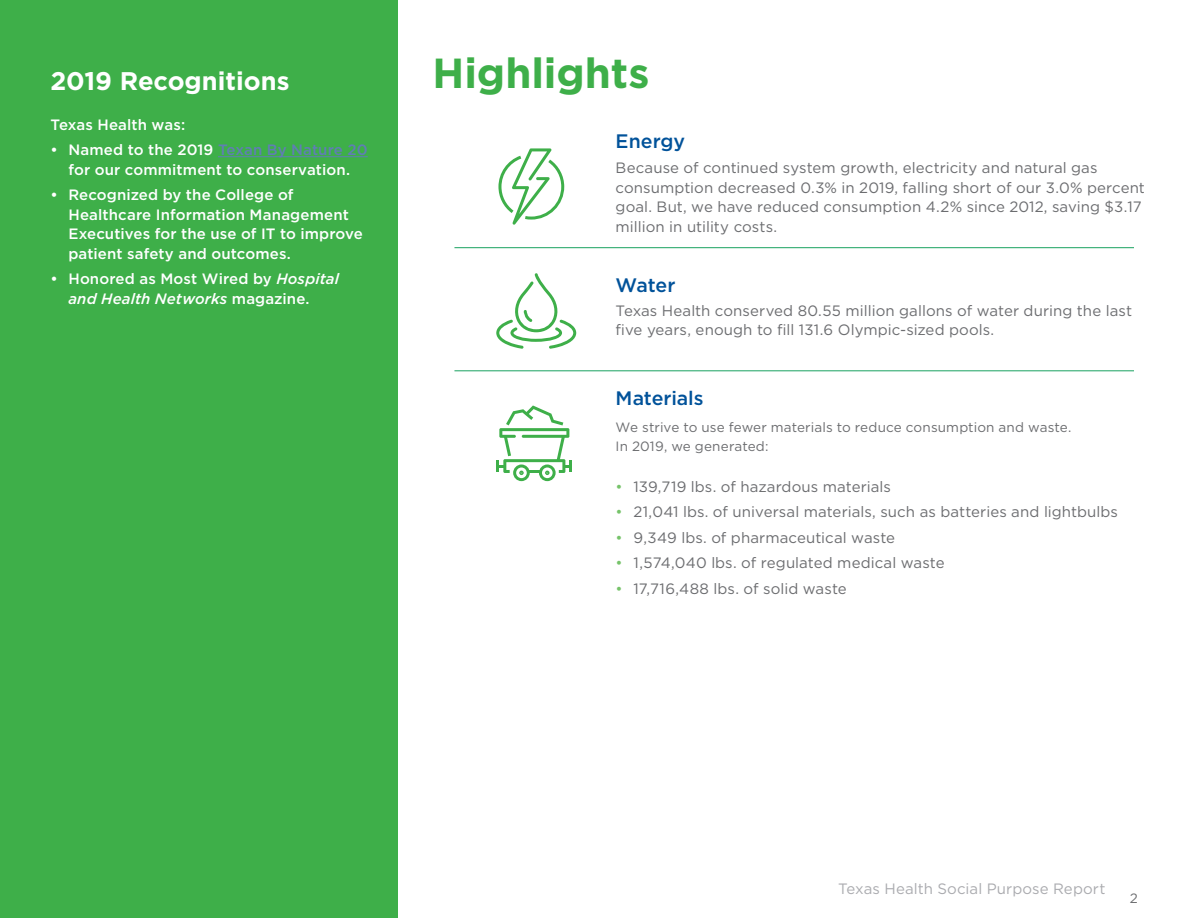
<style>
.page{position:relative;width:1188px;height:918px;background:#fff}
.page>*{position:absolute;margin:0;border:0;box-sizing:border-box;transform-origin:0 0}
.t1{font:700 42px "Gotham";color:#3eaf49}
.t2{font:700 25.5px "Gotham";color:#fff}
.t3{font:500 19.5px "Gotham";letter-spacing:-.005em;color:#01529a}
.t4{font:15px/19.5px "Gotham";letter-spacing:.005em;color:#6c6d70}
.t5{font:500 15px/19.5px "Gotham";letter-spacing:.01em;color:#fff}
.t6{font:15px "Gotham";letter-spacing:.005em;color:#aaabaf}
.t7{font:13.5px/19.5px "Gotham";letter-spacing:.005em;color:#6c6d70}
.s1{color:#607eb4}
.s2{font-style:italic}
.s3{color:#76c36a}
</style>
<div class="page">
<div style="left:0;top:0;width:397px;height:918px;background:#3eaf49"></div>
<hr style="left:454px;top:370px;width:680px;height:1px;background:#19a260">
<hr style="left:454px;top:247px;width:680px;height:1px;background:#19a260">
<hr style="left:218px;top:156px;width:150px;height:1px;background:#607eb4">
<svg style="left:496px;top:273px;width:80px;height:76px"></svg>
<svg style="left:496px;top:405px;width:76px;height:76px"></svg>
<svg style="left:498px;top:148px;width:66px;height:77px"></svg>
<h2 class="t2" style="left:50px;top:64px;width:241px">2019 Recognitions</h2>
<p class="t5" style="left:50px;top:114px;width:136px">Texas Health was:</p>
<p class="t5" style="left:50px;top:140px;width:319px;text-align:center">• Named to the 2019 <span class="s1">Texan By Nature 20 </span>for our commitment to conservation.</p>
<p class="t5" style="left:68px;top:185px;width:296px;text-indent:-18px">• Recognized by the College of Healthcare Information Management Executives for the use of IT to improve patient safety and outcomes.</p>
<p class="t5" style="left:68px;top:269px;width:272px;text-indent:-18px">• Honored as Most Wired by <span class="s2">Hospital and Health Networks</span> magazine.</p>
<h1 class="t1" style="left:432px;top:45px;width:218px">Highlights</h1>
<h3 class="t3" style="left:616px;top:129px;width:71px">Energy</h3>
<p class="t4" style="left:616px;top:158px;width:531px">Because of continued system growth, electricity and natural gas consumption decreased 0.3% in 2019, falling short of our 3.0% percent goal. But, we have reduced consumption 4.2% since 2012, saving $3.17 million in utility costs.</p>
<h3 class="t3" style="left:616px;top:273px;width:61px">Water</h3>
<p class="t4" style="left:616px;top:301px;width:518px">Texas Health conserved 80.55 million gallons of water during the last five years, enough to fill 131.6 Olympic-sized pools.</p>
<h3 class="t3" style="left:616px;top:386px;width:90px">Materials</h3>
<p class="t7" style="left:616px;top:417px;width:457px">We strive to use fewer materials to reduce consumption and waste.<br>In 2019, we generated:</p>
<p class="t4" style="left:616px;top:477px;width:277px"><span class="s3">•</span> 139,719 lbs. of hazardous materials</p>
<p class="t4" style="left:616px;top:502px;width:504px"><span class="s3">•</span> 21,041 lbs. of universal materials, such as batteries and lightbulbs</p>
<p class="t4" style="left:616px;top:528px;width:281px"><span class="s3">•</span> 9,349 lbs. of pharmaceutical waste</p>
<p class="t4" style="left:616px;top:553px;width:331px"><span class="s3">•</span> 1,574,040 lbs. of regulated medical waste</p>
<p class="t4" style="left:616px;top:579px;width:233px"><span class="s3">•</span> 17,716,488 lbs. of solid waste</p>
<p class="t6" style="left:838px;top:879px;width:269px">Texas Health Social Purpose Report</p>
<p class="t7" style="left:1130px;top:888px;width:10px">2</p>
</div>
